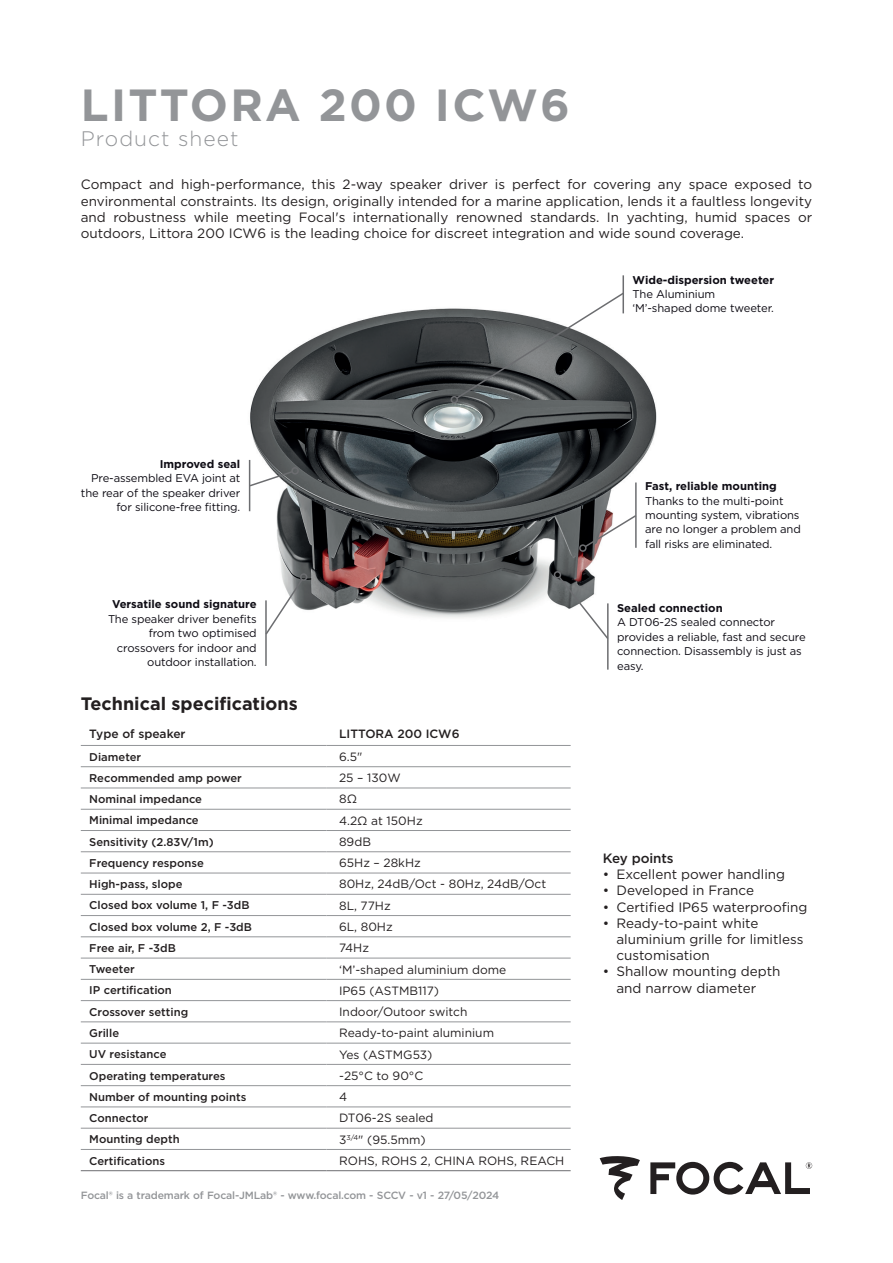
<style>
.page{position:relative;width:893px;height:1263px;background:#fff}
.page>*{position:absolute;margin:0;border:0;box-sizing:border-box;transform-origin:0 0}
.t1{font:700 45px "Gotham";letter-spacing:.05em;color:#939598}
.t2{font:300 21px "Gotham";letter-spacing:.05em;color:#939598}
.t3{font:700 18px "Gotham";color:#231f20}
.t4{font:13.5px/16.2px "Gotham";color:#231f20}
.t5{font:500 13.5px "Gotham";letter-spacing:-.01em;color:#231f20}
.t6{font:12px "Gotham";color:#231f20}
.t7{font:500 12px "Gotham";color:#231f20}
.t8{font:11.25px/14.4px "Gotham";letter-spacing:-.01em;color:#0e0c14}
.t9{font:500 11.25px "Gotham";color:#231f20}
.t10{font:700 11.25px "Gotham";color:#0e0c14}
.Normal_e{font:500 10.5px "Gotham";letter-spacing:-.015em;color:#939598}
</style>
<div class="page">
<img style="left:248px;top:308px;width:409px;height:310px">
<svg style="left:600px;top:1156px;width:40px;height:44px"></svg>
<svg style="left:650px;top:1162px;width:162px;height:32px"></svg>
<svg style="left:455px;top:293px;width:170px;height:107px"></svg>
<div style="left:451px;top:396px;width:7px;height:7px;border:2px solid #6c6d70;border-radius:50%"></div>
<hr style="left:622px;top:275px;width:2px;height:38px;background:#6c6d70">
<svg style="left:583px;top:514px;width:55px;height:35px"></svg>
<div style="left:579px;top:544px;width:8px;height:8px;border:2px solid #6c6d70;border-radius:50%"></div>
<hr style="left:635px;top:482px;width:2px;height:66px;background:#6c6d70">
<svg style="left:557px;top:575px;width:53px;height:64px"></svg>
<div style="left:554px;top:571px;width:7px;height:8px;border:2px solid #6c6d70;border-radius:50%"></div>
<hr style="left:607px;top:603px;width:2px;height:67px;background:#6c6d70">
<svg style="left:264px;top:577px;width:40px;height:57px"></svg>
<div style="left:300px;top:573px;width:7px;height:8px;border:2px solid #6c6d70;border-radius:50%"></div>
<hr style="left:265px;top:600px;width:2px;height:66px;background:#6c6d70">
<svg style="left:248px;top:470px;width:46px;height:18px"></svg>
<div style="left:291px;top:467px;width:8px;height:8px;border:2px solid #6c6d70;border-radius:50%"></div>
<hr style="left:249px;top:460px;width:1px;height:51px;background:#6c6d70">
<svg style="left:81px;top:767px;width:490px;height:42px"></svg>
<svg style="left:81px;top:852px;width:245px;height:276px"></svg>
<hr style="left:81px;top:745px;width:245px;height:1px;background:#939598">
<hr style="left:81px;top:766px;width:245px;height:1px;background:#939598">
<hr style="left:81px;top:788px;width:245px;height:1px;background:#939598">
<hr style="left:326px;top:788px;width:245px;height:1px;background:#939598">
<hr style="left:81px;top:809px;width:245px;height:1px;background:#939598">
<hr style="left:326px;top:809px;width:245px;height:1px;background:#939598">
<hr style="left:81px;top:830px;width:245px;height:1px;background:#939598">
<hr style="left:326px;top:830px;width:245px;height:1px;background:#939598">
<hr style="left:81px;top:851px;width:245px;height:1px;background:#939598">
<hr style="left:326px;top:851px;width:245px;height:1px;background:#939598">
<hr style="left:81px;top:873px;width:245px;height:1px;background:#939598">
<hr style="left:326px;top:873px;width:245px;height:1px;background:#939598">
<hr style="left:81px;top:894px;width:245px;height:1px;background:#939598">
<hr style="left:326px;top:894px;width:245px;height:1px;background:#939598">
<hr style="left:81px;top:915px;width:245px;height:1px;background:#939598">
<hr style="left:326px;top:915px;width:245px;height:1px;background:#939598">
<hr style="left:81px;top:936px;width:245px;height:1px;background:#939598">
<hr style="left:326px;top:936px;width:245px;height:1px;background:#939598">
<hr style="left:81px;top:958px;width:245px;height:1px;background:#939598">
<hr style="left:326px;top:958px;width:245px;height:1px;background:#939598">
<hr style="left:81px;top:979px;width:245px;height:1px;background:#939598">
<hr style="left:326px;top:979px;width:245px;height:1px;background:#939598">
<hr style="left:81px;top:1000px;width:245px;height:1px;background:#939598">
<hr style="left:326px;top:1000px;width:245px;height:1px;background:#939598">
<hr style="left:81px;top:1021px;width:245px;height:1px;background:#939598">
<hr style="left:326px;top:1021px;width:245px;height:1px;background:#939598">
<hr style="left:81px;top:1043px;width:245px;height:1px;background:#939598">
<hr style="left:326px;top:1043px;width:245px;height:1px;background:#939598">
<hr style="left:81px;top:1064px;width:245px;height:1px;background:#939598">
<hr style="left:326px;top:1064px;width:245px;height:1px;background:#939598">
<hr style="left:81px;top:1085px;width:245px;height:1px;background:#939598">
<hr style="left:326px;top:1085px;width:245px;height:1px;background:#939598">
<hr style="left:81px;top:1107px;width:245px;height:1px;background:#939598">
<hr style="left:326px;top:1107px;width:245px;height:1px;background:#939598">
<hr style="left:81px;top:1128px;width:245px;height:1px;background:#939598">
<hr style="left:326px;top:1128px;width:245px;height:1px;background:#939598">
<hr style="left:81px;top:1149px;width:245px;height:1px;background:#939598">
<hr style="left:326px;top:1149px;width:245px;height:1px;background:#939598">
<hr style="left:326px;top:766px;width:245px;height:1px;background:#939598">
<hr style="left:326px;top:745px;width:245px;height:1px;background:#939598">
<hr style="left:81px;top:1170px;width:245px;height:1px;background:#6c6d70">
<hr style="left:326px;top:1170px;width:245px;height:1px;background:#6c6d70">
<p class="t1" style="left:81px;top:75px;width:491px">LITTORA 200 ICW6</p>
<p class="t2" style="left:81px;top:126px;width:159px">Product sheet</p>
<p class="t4" style="left:81px;top:176px;width:733px;text-align:justify">Compact and high-performance, this 2-way speaker driver is perfect for covering any space exposed to environmental constraints. Its design, originally intended for a marine application, lends it a faultless longevity and robustness while meeting Focal's internationally renowned standards. In yachting, humid spaces or outdoors, Littora 200 ICW6 is the leading choice for discreet integration and wide sound coverage.</p>
<p class="t10" style="left:633px;top:272px;width:143px">Wide-dispersion tweeter</p>
<p class="t8" style="left:633px;top:286px;width:143px">The Aluminium ‘M’-shaped dome tweeter.</p>
<p class="t10" style="left:160px;top:456px;width:82px">Improved seal</p>
<p class="t8" style="left:81px;top:471px;width:161px;text-align:right">Pre-assembled EVA joint at the rear of the speaker driver for silicone-free fitting.</p>
<p class="t10" style="left:112px;top:597px;width:146px">Versatile sound signature</p>
<p class="t8" style="left:108px;top:611px;width:150px;text-align:right">The speaker driver benefits from two optimised crossovers for indoor and outdoor installation.</p>
<p class="t3" style="left:81px;top:692px;width:218px">Technical specifications</p>
<p class="t7" style="left:89px;top:726px;width:98px">Type of speaker</p>
<p class="t7" style="left:339px;top:726px;width:122px">LITTORA 200 ICW6</p>
<p class="t9" style="left:89px;top:749px;width:53px">Diameter</p>
<p class="t6" style="left:339px;top:749px;width:25px">6.5"</p>
<p class="t9" style="left:89px;top:770px;width:154px">Recommended amp power</p>
<p class="t6" style="left:339px;top:770px;width:63px">25 – 130W</p>
<p class="t9" style="left:89px;top:792px;width:114px">Nominal impedance</p>
<p class="t6" style="left:339px;top:791px;width:19px">8Ω</p>
<p class="t9" style="left:89px;top:813px;width:111px">Minimal impedance</p>
<p class="t6" style="left:339px;top:813px;width:85px">4.2Ω at 150Hz</p>
<p class="t9" style="left:89px;top:834px;width:126px">Sensitivity (2.83V/1m)</p>
<p class="t6" style="left:339px;top:834px;width:33px">89dB</p>
<p class="t9" style="left:89px;top:855px;width:116px">Frequency response</p>
<p class="t6" style="left:339px;top:855px;width:83px">65Hz – 28kHz</p>
<p class="t9" style="left:89px;top:877px;width:95px">High-pass, slope</p>
<p class="t6" style="left:339px;top:876px;width:209px">80Hz, 24dB/Oct - 80Hz, 24dB/Oct</p>
<p class="t9" style="left:89px;top:898px;width:162px">Closed box volume 1, F -3dB</p>
<p class="t6" style="left:339px;top:898px;width:53px">8L, 77Hz</p>
<p class="t9" style="left:89px;top:919px;width:164px">Closed box volume 2, F -3dB</p>
<p class="t6" style="left:339px;top:919px;width:55px">6L, 80Hz</p>
<p class="t9" style="left:89px;top:940px;width:88px">Free air, F -3dB</p>
<p class="t6" style="left:339px;top:940px;width:31px">74Hz</p>
<p class="t9" style="left:89px;top:962px;width:47px">Tweeter</p>
<p class="t6" style="left:339px;top:961px;width:169px">‘M’-shaped aluminium dome</p>
<p class="t9" style="left:89px;top:983px;width:84px">IP certification</p>
<p class="t6" style="left:339px;top:983px;width:102px">IP65 (ASTMB117)</p>
<p class="t9" style="left:89px;top:1004px;width:100px">Crossover setting</p>
<p class="t6" style="left:339px;top:1004px;width:130px">Indoor/Outoor switch</p>
<p class="t9" style="left:89px;top:1026px;width:31px">Grille</p>
<p class="t6" style="left:339px;top:1025px;width:156px">Ready-to-paint aluminium</p>
<p class="t9" style="left:89px;top:1047px;width:79px">UV resistance</p>
<p class="t6" style="left:339px;top:1047px;width:95px">Yes (ASTMG53)</p>
<p class="t9" style="left:89px;top:1068px;width:138px">Operating temperatures</p>
<p class="t6" style="left:339px;top:1068px;width:86px">-25°C to 90°C</p>
<p class="t9" style="left:89px;top:1089px;width:159px">Number of mounting points</p>
<p class="t6" style="left:339px;top:1089px;width:10px">4</p>
<p class="t9" style="left:89px;top:1111px;width:61px">Connector</p>
<p class="t6" style="left:339px;top:1110px;width:96px">DT06-2S sealed</p>
<p class="t9" style="left:89px;top:1132px;width:92px">Mounting depth</p>
<p class="t6" style="left:339px;top:1132px;width:88px">3<sup>3/4</sup>" (95.5mm)</p>
<p class="t9" style="left:89px;top:1153px;width:77px">Certifications</p>
<p class="t6" style="left:339px;top:1153px;width:227px">ROHS, ROHS 2, CHINA ROHS, REACH</p>
<p class="Normal_e" style="left:81px;top:1188px;width:420px">Focal® is a trademark of Focal-JMLab® - www.focal.com - SCCV - v1 - 27/05/2024</p>
<p class="t10" style="left:645px;top:479px;width:133px">Fast, reliable mounting</p>
<p class="t8" style="left:645px;top:493px;width:157px">Thanks to the multi-point mounting system, vibrations are no longer a problem and fall risks are eliminated.</p>
<p class="t10" style="left:617px;top:601px;width:107px">Sealed connection</p>
<p class="t8" style="left:617px;top:615px;width:160px">A DT06-2S sealed connector</p>
<p class="t8" style="left:617px;top:629px;width:190px">provides a reliable, fast and secure connection. Disassembly is just as easy.</p>
<p class="t5" style="left:603px;top:849px;width:72px">Key points</p>
<p class="t4" style="left:603px;top:866px;width:184px">• Excellent power handling</p>
<p class="t4" style="left:603px;top:882px;width:152px">• Developed in France</p>
<p class="t4" style="left:603px;top:898px;width:206px">• Certified IP65 waterproofing</p>
<p class="t4" style="left:616px;top:915px;width:188px;text-indent:-14px">• Ready-to-paint white aluminium grille for limitless customisation</p>
<p class="t4" style="left:616px;top:963px;width:166px;text-indent:-14px">• Shallow mounting depth and narrow diameter</p>
</div>
